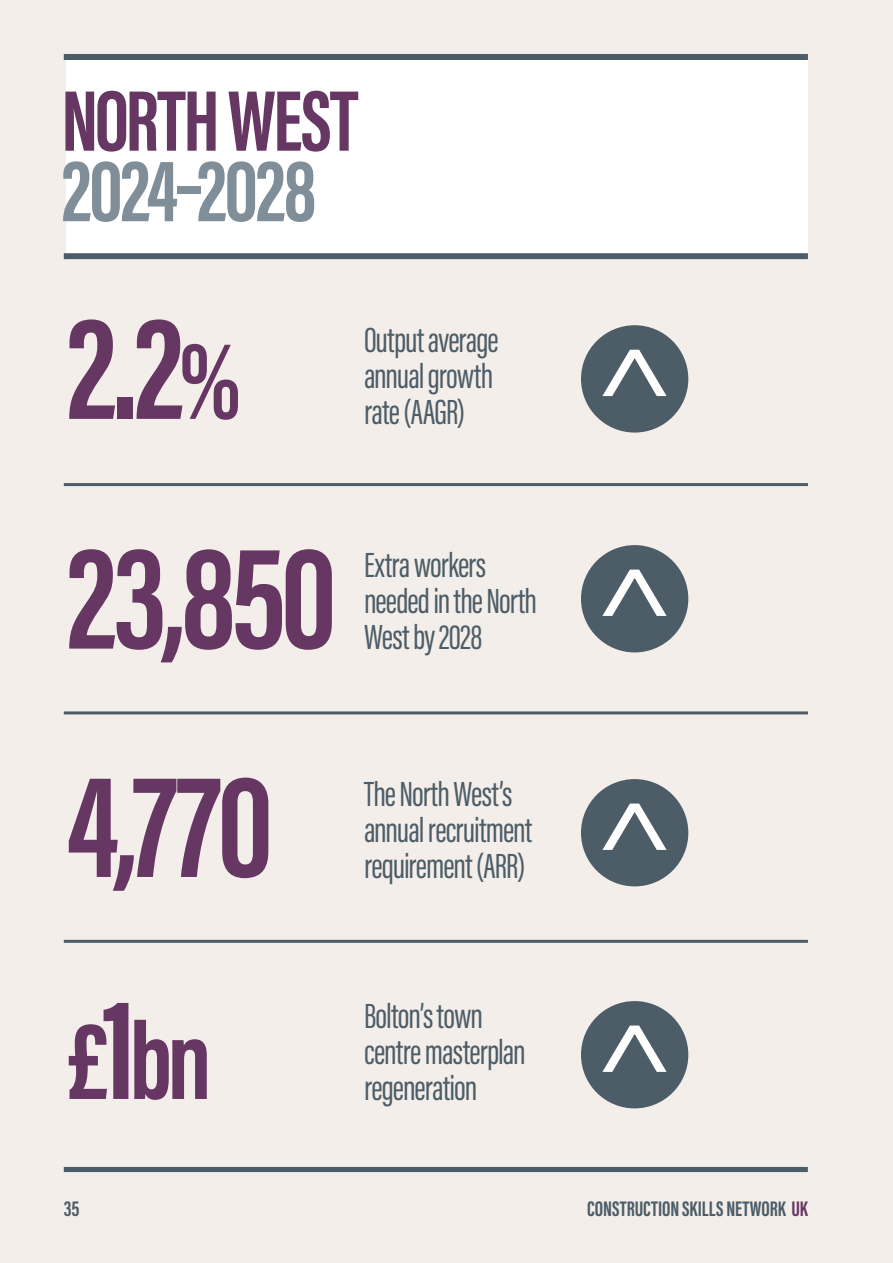
<style>
.page{position:relative;width:893px;height:1263px;background:#f3eee9}
.page>*{position:absolute;margin:0;border:0;box-sizing:border-box;transform-origin:0 0}
._05_Large_Number_97pt{font:700 147px "Acumin Pro Extra Cond";letter-spacing:-.03em;color:#663763}
._05_Large_Number_97pt-2{font:700 113.55px "Acumin Pro Extra Cond";color:#663763}
._00_Chapter_Header_SLATE{font:700 88.5px/70.5px "Acumin Pro Extra Cond";letter-spacing:-.025em;color:#663763}
._02_Medium_Intro_under_header{font:36px/36px "Acumin Pro Extra Cond";letter-spacing:-.02em;color:#4d5d68}
._00_Cover_Descriptor_NEW{font:700 21.75px "Acumin Pro Extra Cond";color:#4d5d68}
.s1{color:#7f8e98}
.s2{font-size:114px}
.s3{font-size:147px}
.s4{color:#663763}
</style>
<div class="page">
<div style="left:67px;top:57px;width:741px;height:202px;background:#fff"></div>
<div style="left:64px;top:1167px;width:744px;height:5px;background:#4d5d68"></div>
<div style="left:64px;top:253px;width:744px;height:6px;background:#4d5d68"></div>
<div style="left:64px;top:54px;width:744px;height:6px;background:#4d5d68"></div>
<hr style="left:64px;top:711px;width:744px;height:3px;background:#4d5d68">
<hr style="left:64px;top:940px;width:744px;height:3px;background:#4d5d68">
<hr style="left:64px;top:483px;width:744px;height:3px;background:#4d5d68">
<div style="left:581px;top:325px;width:107px;height:108px;background:#4d5d68;border-radius:50%"></div>
<svg style="left:602px;top:350px;width:65px;height:46px"></svg>
<div style="left:581px;top:545px;width:107px;height:107px;background:#4d5d68;border-radius:50%"></div>
<svg style="left:602px;top:570px;width:65px;height:46px"></svg>
<div style="left:581px;top:779px;width:107px;height:107px;background:#4d5d68;border-radius:50%"></div>
<svg style="left:602px;top:803px;width:65px;height:47px"></svg>
<div style="left:581px;top:1001px;width:107px;height:107px;background:#4d5d68;border-radius:50%"></div>
<svg style="left:602px;top:1025px;width:65px;height:47px"></svg>
<p class="_00_Chapter_Header_SLATE" style="left:61px;top:85px;width:298px">NORTH WEST<br><span class="s1">2024–2028</span></p>
<p class="_05_Large_Number_97pt" style="left:67px;top:279px;width:176px">2.2<span class="s2">%</span></p>
<p class="_02_Medium_Intro_under_header" style="left:364px;top:322px;width:136px">Output average annual growth rate (AAGR)</p>
<p class="_05_Large_Number_97pt" style="left:67px;top:509px;width:271px">23,850</p>
<p class="_02_Medium_Intro_under_header" style="left:364px;top:547px;width:175px">Extra workers needed in the North<br>West by 2028</p>
<p class="_05_Large_Number_97pt" style="left:67px;top:737px;width:208px">4,770</p>
<p class="_05_Large_Number_97pt-2" style="left:67px;top:991px;width:147px">£<span class="s3">1</span>bn</p>
<p class="_02_Medium_Intro_under_header" style="left:364px;top:775px;width:170px">The North West’s annual recruitment requirement (ARR)</p>
<p class="_02_Medium_Intro_under_header" style="left:364px;top:997px;width:163px">Bolton’s town centre masterplan regeneration</p>
<p class="_00_Cover_Descriptor_NEW" style="left:64px;top:1195px;width:17px">35</p>
<p class="_00_Cover_Descriptor_NEW" style="left:587px;top:1195px;width:222px">CONSTRUCTION SKILLS NETWORK <span class="s4">UK</span></p>
</div>
